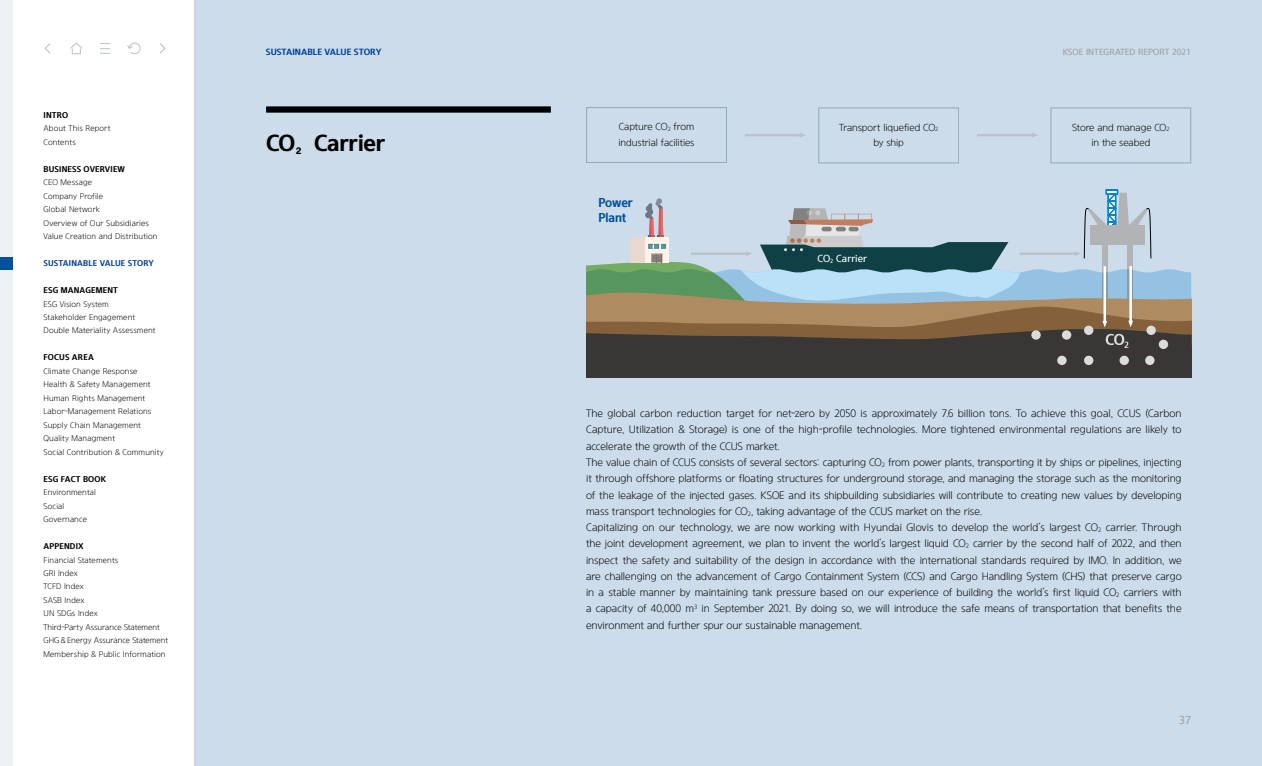
<style>
.page{position:relative;width:1262px;height:766px;background:#fff}
.page>*{position:absolute;margin:0;border:0;box-sizing:border-box;transform-origin:0 0}
.t1{font:22.5px "HYUNDAI Bold";letter-spacing:-.02em;color:#000}
.t2{font:12.5px/15px "HYUNDAI Bold";letter-spacing:-.015em;color:#01509b;scale:.95 1}
.t3{font:11.25px "HYUNDAI Medium";color:#9fa0a0}
.t4{font:10.62px/16.2px "HYUNDAI Light";letter-spacing:-.01em;color:#000}
.t5{font:10px/15.6px "HYUNDAI Light";letter-spacing:-.01em;color:#000;text-align:center}
.t6{font:10px "HYUNDAI Medium";letter-spacing:-.005em;color:#fff}
.t7{font:8.75px "HYUNDAI Medium";color:#9fa0a0}
.t8{font:8.75px "HYUNDAI Bold";letter-spacing:-.005em;color:#004098}
.t9{font:8.12px/13.5px "HYUNDAI Light";letter-spacing:.015em;color:#000}
.t10{font:8.12px "HYUNDAI Bold";letter-spacing:.015em;color:#000}
.t11{font:8.12px "HYUNDAI Bold";letter-spacing:.015em;color:#004098}
</style>
<div class="page">
<div style="left:0;top:0;width:13px;height:765px;background:#eff2f4"></div>
<div style="left:195px;top:0;width:1066px;height:765px;background:#ccdceb"></div>
<div style="left:0;top:256px;width:13px;height:13px;background:#01509b"></div>
<svg style="left:70px;top:42px;width:13px;height:8px"></svg>
<div style="left:72px;top:48px;width:9px;height:6px;border:1px solid #b9c3c9"></div>
<svg style="left:127px;top:42px;width:13px;height:12px"></svg>
<svg style="left:100px;top:43px;width:10px;height:11px"></svg>
<svg style="left:160px;top:43px;width:6px;height:11px"></svg>
<svg style="left:44px;top:43px;width:7px;height:11px"></svg>
<hr style="left:194px;top:0;width:1px;height:765px;background:#b9c3c9">
<div style="left:266px;top:106px;width:285px;height:7px;background:#000"></div>
<hr style="left:745px;top:134px;width:55px;height:2px;background:#b9c3c9">
<svg style="left:800px;top:133px;width:6px;height:4px"></svg>
<hr style="left:977px;top:134px;width:55px;height:2px;background:#b9c3c9">
<svg style="left:1032px;top:133px;width:6px;height:4px"></svg>
<div style="left:586px;top:107px;width:140px;height:56px;border:1px solid #b9c3c9"></div>
<div style="left:818px;top:108px;width:140px;height:55px;border:1px solid #b9c3c9"></div>
<div style="left:1050px;top:108px;width:140px;height:55px;border:1px solid #b9c3c9"></div>
<svg style="left:586px;top:189px;width:605px;height:188px"></svg>
<p class="t10" style="left:44px;top:110px;width:26px">INTRO</p>
<p class="t9" style="left:44px;top:122px;width:68px">About This Report<br>Contents</p>
<p class="t10" style="left:44px;top:164px;width:83px">BUSINESS OVERVIEW</p>
<p class="t9" style="left:44px;top:175px;width:115px">CEO Message<br>Company Profile<br>Global Network<br>Overview of Our Subsidiaries<br>Value Creation and Distribution</p>
<p class="t11" style="left:44px;top:258px;width:112px">SUSTAINABLE VALUE STORY</p>
<p class="t10" style="left:44px;top:285px;width:76px">ESG MANAGEMENT</p>
<p class="t9" style="left:44px;top:297px;width:113px">ESG Vision System<br>Stakeholder Engagement<br>Double Materiality Assessment</p>
<p class="t10" style="left:44px;top:352px;width:52px">FOCUS AREA</p>
<p class="t9" style="left:44px;top:364px;width:122px">Climate Change Response<br>Health &amp; Safety Management<br>Human Rights Management<br>Labor-Management Relations<br>Supply Chain Management<br>Quality Managment<br>Social Contribution &amp; Community</p>
<p class="t10" style="left:44px;top:473px;width:64px">ESG FACT BOOK</p>
<p class="t9" style="left:44px;top:485px;width:54px">Environmental<br>Social<br>Governance</p>
<p class="t10" style="left:44px;top:541px;width:42px">APPENDIX</p>
<p class="t9" style="left:44px;top:552px;width:126px">Financial Statements<br>GRI Index<br>TCFD Index<br>SASB Index<br>UN SDGs Index<br>Third-Party Assurance Statement<br>GHG &amp; Energy Assurance Statement<br>Membership &amp; Public Information</p>
<p class="t8" style="left:266px;top:47px;width:117px">SUSTAINABLE VALUE STORY</p>
<h1 class="t1" style="left:266px;top:129px;width:121px">CO₂ Carrier</h1>
<p class="t7" style="left:1062px;top:47px;width:130px">KSOE INTEGRATED REPORT 2021</p>
<p class="t5" style="left:618px;top:119px;width:78px;text-align:left">Capture CO<sub>2</sub> from industrial facilities</p>
<p class="t5" style="left:839px;top:119px;width:101px">Transport liquefied CO<sub>2 </sub>by ship</p>
<p class="t5" style="left:1072px;top:119px;width:99px">Store and manage CO<sub>2 </sub>in the seabed</p>
<p class="t2" style="left:598px;top:194px;width:38px">Power<br>Plant</p>
<p class="t6" style="left:817px;top:252px;width:51px">CO<sub>2</sub> Carrier</p>
<p class="t4" style="left:586px;top:405px;width:597px">The global carbon reduction target for net-zero by 2050 is approximately 7.6 billion tons. To achieve this goal, CCUS (Carbon Capture, Utilization &amp; Storage) is one of the high-profile technologies. More tightened environmental regulations are likely to accelerate the growth of the CCUS market.<br>The value chain of CCUS consists of several sectors: capturing CO<sub>2</sub> from power plants, transporting it by ships or pipelines, injecting it through offshore platforms or floating structures for underground storage, and managing the storage such as the monitoring of the leakage of the injected gases. KSOE and its shipbuilding subsidiaries will contribute to creating new values by developing mass transport technologies for CO<sub>2</sub>, taking advantage of the CCUS market on the rise.<br>Capitalizing on our technology, we are now working with Hyundai Glovis to develop the world’s largest CO<sub>2</sub> carrier. Through the joint development agreement, we plan to invent the world’s largest liquid CO<sub>2</sub> carrier by the second half of 2022, and then inspect the safety and suitability of the design in accordance with the international standards required by IMO. In addition, we are challenging on the advancement of Cargo Containment System (CCS) and Cargo Handling System (CHS) that preserve cargo in a stable manner by maintaining tank pressure based on our experience of building the world’s first liquid CO<sub>2</sub> carriers with a capacity of 40,000 m<sup>3</sup> in September 2021. By doing so, we will introduce the safe means of transportation that benefits the environment and further spur our sustainable management.</p>
<p class="t3" style="left:1179px;top:713px;width:13px">37</p>
</div>
